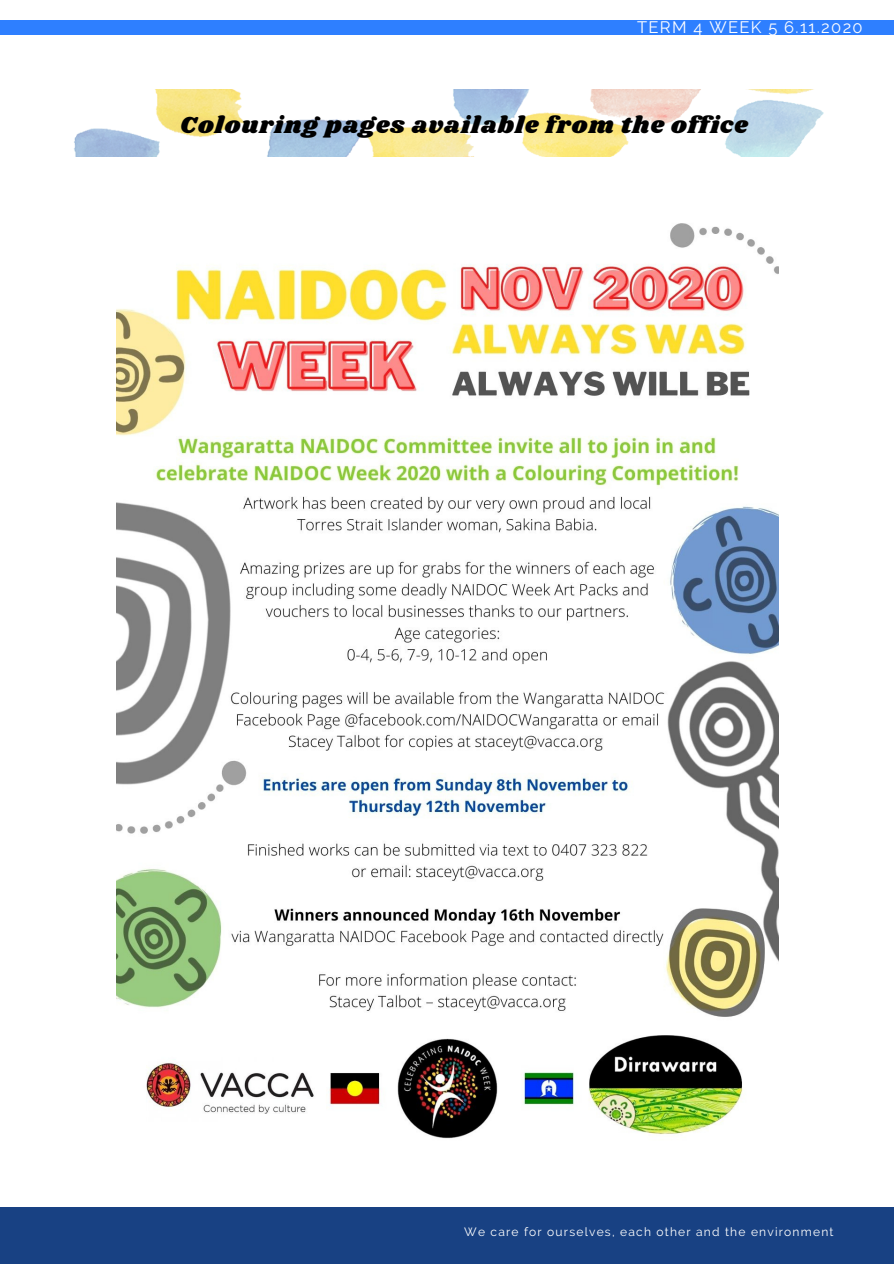
<style>
.page{position:relative;width:894px;height:1264px;background:#fff}
.page>*{position:absolute;margin:0;border:0;box-sizing:border-box;transform-origin:0 0}
.t1{font:24px "Shrikhand";letter-spacing:.045em;color:#000}
.t2{font:16.5px "Raleway";letter-spacing:.08em;color:#fff}
.t3{font:12px "Raleway";letter-spacing:.1em;color:#fff}
</style>
<div class="page">
<div style="left:0;top:21px;width:893px;height:13px;background:#2e7fff"></div>
<div style="left:0;top:1207px;width:893px;height:56px;background:#184183"></div>
<img style="left:116px;top:223px;width:661px;height:916px">
<img style="left:74px;top:89px;width:750px;height:68px">
<h2 class="t2" style="left:637px;top:18px;width:227px">TERM 4 WEEK 5 6.11.2020</h2>
<h1 class="t1" style="left:180px;top:108px;width:569px">Colouring pages available from the office</h1>
<p class="t3" style="left:464px;top:1224px;width:370px">We care for ourselves, each other and the environment</p>
</div>
